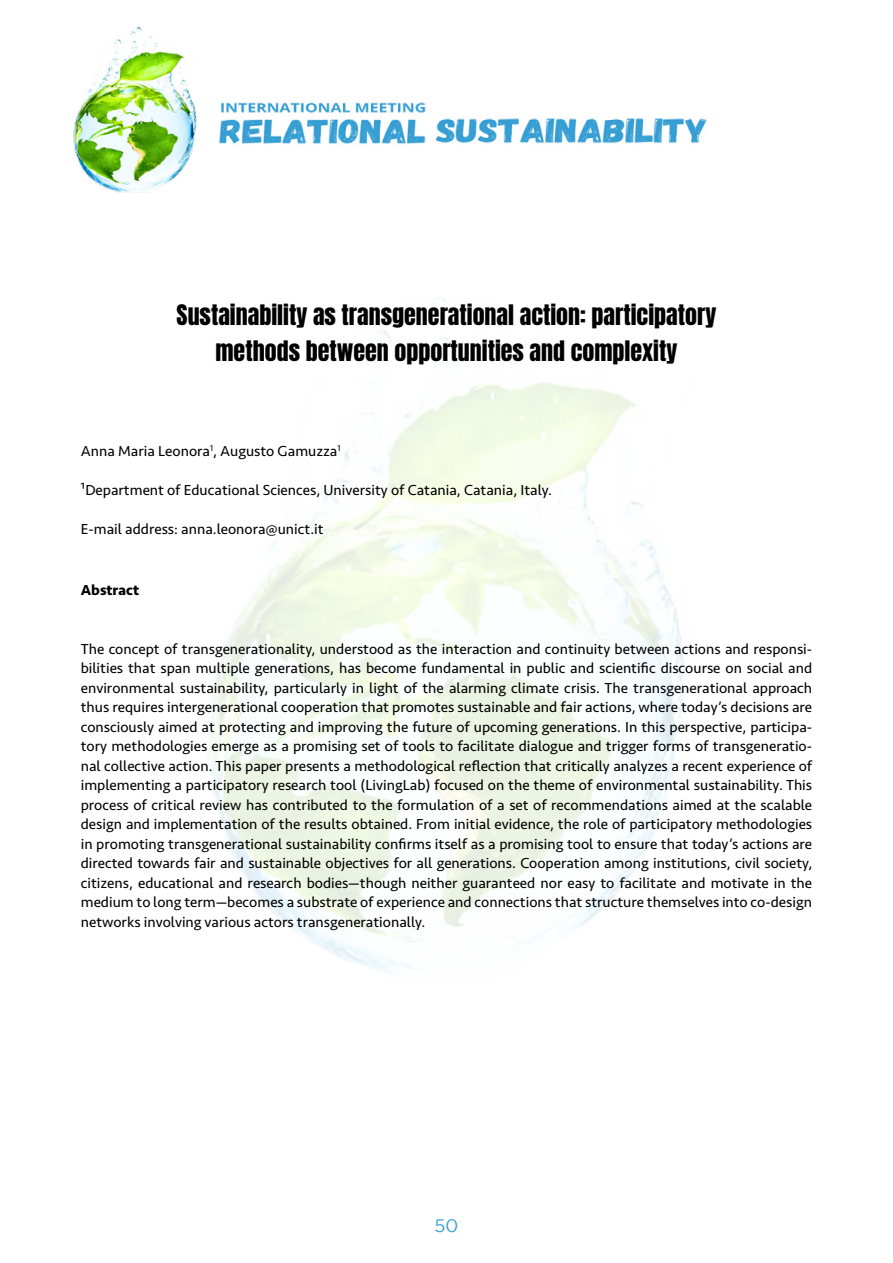
<style>
.page{position:relative;width:893px;height:1263px;background:#fff}
.page>*{position:absolute;margin:0;border:0;box-sizing:border-box;transform-origin:0 0}
.t1{font:24px/36px "Anton";color:#000;text-align:center}
.t2{font:18px "Gotham";color:#379fd5}
.t3{font:15px/19.5px "Seravek Basic";color:#000;text-align:justify}
.t4{font:700 15px "Seravek Basic";color:#000}
</style>
<div class="page">
<img style="left:211px;top:298px;width:474px;height:675px">
<img style="left:435px;top:118px;width:272px;height:26px">
<img style="left:219px;top:102px;width:207px;height:42px">
<img style="left:73px;top:26px;width:123px;height:167px">
<h1 class="t1" style="left:177px;top:299px;width:541px">Sustainability as transgenerational action: participatory methods between opportunities and complexity</h1>
<p class="t3" style="left:81px;top:441px;width:261px">Anna Maria Leonora<sup>1</sup>, Augusto Gamuzza<sup>1</sup></p>
<p class="t3" style="left:81px;top:480px;width:473px">¹Department of Educational Sciences, University of Catania, Catania, Italy.</p>
<p class="t3" style="left:81px;top:519px;width:244px">E-mail address: anna.leonora@unict.it</p>
<p class="t4" style="left:81px;top:581px;width:60px">Abstract</p>
<p class="t3" style="left:81px;top:639px;width:733px">The concept of transgenerationality, understood as the interaction and continuity between actions and responsi&shy;bilities that span multiple generations, has become fundamental in public and scientific discourse on social and environmental sustainability, particularly in light of the alarming climate crisis. The transgenerational approach thus requires intergenerational cooperation that promotes sustainable and fair actions, where today’s decisions are consciously aimed at protecting and improving the future of upcoming generations. In this perspective, participa&shy;tory methodologies emerge as a promising set of tools to facilitate dialogue and trigger forms of transgeneratio&shy;nal collective action. This paper presents a methodological reflection that critically analyzes a recent experience of implementing a participatory research tool (LivingLab) focused on the theme of environmental sustainability. This process of critical review has contributed to the formulation of a set of recommendations aimed at the scalable design and implementation of the results obtained. From initial evidence, the role of participatory methodologies in promoting transgenerational sustainability confirms itself as a promising tool to ensure that today’s actions are directed towards fair and sustainable objectives for all generations. Cooperation among institutions, civil society, citizens, educational and research bodies—though neither guaranteed nor easy to facilitate and motivate in the medium to long term—becomes a substrate of experience and connections that structure themselves into co-design networks involving various actors transgenerationally.</p>
<p class="t2" style="left:435px;top:1216px;width:25px">50</p>
</div>
